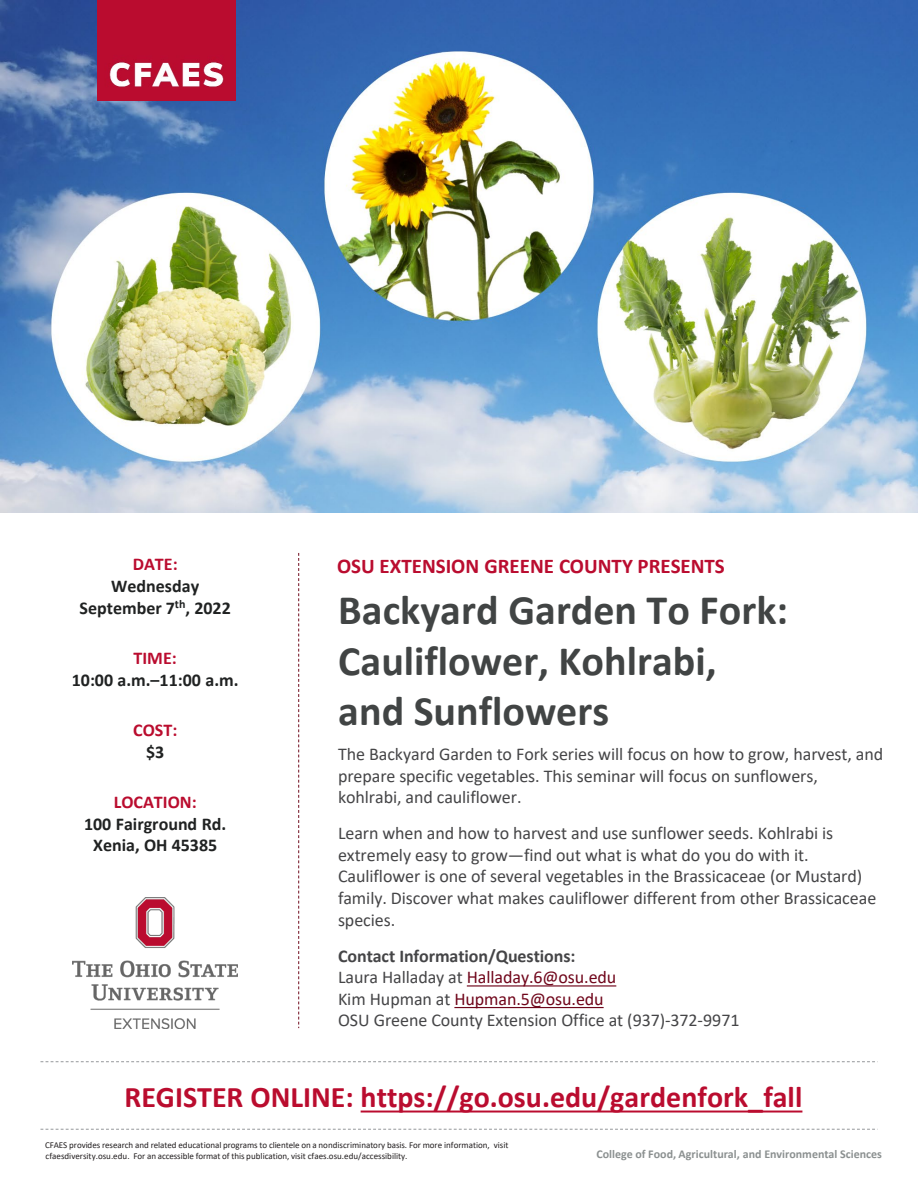
<style>
.page{position:relative;width:918px;height:1188px;background:#fff}
.page>*{position:absolute;margin:0;border:0;box-sizing:border-box;transform-origin:0 0}
.t1{font:700 42px/50.4px "Calibri";color:#414444}
.t2{font:700 30px "Calibri";color:#ba0c2f}
.t3{font:700 21px "Calibri";color:#ba0c2f}
.t4{font:18px/21.6px "Calibri";letter-spacing:-.005em;color:#454547}
.t5{font:700 18px "Calibri";color:#202222}
.t6{font:18px "Calibri";letter-spacing:-.005em;color:#70061b}
.t7{font:700 18px "Calibri";letter-spacing:-.005em;color:#454547}
.t8{font:700 18px "Calibri";color:#ba0c2e}
.t9{font:700 18px "Calibri";color:#ba0c2f}
.t10{font:700 12px "Calibri";color:#8b9090}
.t11{font:9px/11.2px "Calibri";letter-spacing:-.005em;color:#231f20}
.s1{color:#454547}
.s2{color:#ba0c2e}
</style>
<div class="page">
<svg style="left:467px;top:985px;width:149px;height:2px"></svg>
<svg style="left:454px;top:1007px;width:150px;height:1px"></svg>
<svg style="left:361px;top:1111px;width:441px;height:2px"></svg>
<svg style="left:40px;top:1061px;width:838px;height:1px"></svg>
<svg style="left:40px;top:1129px;width:838px;height:1px"></svg>
<img style="left:73px;top:898px;width:165px;height:130px">
<svg style="left:298px;top:553px;width:1px;height:475px"></svg>
<img style="left:0;top:0;width:918px;height:513px">
<img style="left:98px;top:0;width:137px;height:100px">
<p class="t9" style="left:133px;top:552px;width:46px">DATE:</p>
<p class="t5" style="left:111px;top:573px;width:90px">Wednesday</p>
<p class="t5" style="left:80px;top:595px;width:153px">September 7<sup>th</sup>, 2022</p>
<p class="t9" style="left:134px;top:645px;width:45px">TIME:</p>
<p class="t5" style="left:72px;top:667px;width:168px">10:00 a.m.–11:00 a.m.</p>
<p class="t8" style="left:133px;top:717px;width:46px">COST:</p>
<p class="t5" style="left:146px;top:739px;width:20px">$3</p>
<p class="t8" style="left:114px;top:789px;width:84px">LOCATION:</p>
<p class="t5" style="left:84px;top:811px;width:144px">100 Fairground Rd.</p>
<p class="t5" style="left:93px;top:832px;width:126px">Xenia, OH 45385</p>
<p class="t3" style="left:337px;top:551px;width:389px">OSU EXTENSION GREENE COUNTY PRESENTS</p>
<h2 class="t1" style="left:338px;top:585px;width:451px">Backyard Garden To Fork:<br>Cauliflower, Kohlrabi, and Sunflowers</h2>
<p class="t4" style="left:338px;top:743px;width:547px">The Backyard Garden to Fork series will focus on how to grow, harvest, and prepare specific vegetables. This seminar will focus on sunflowers, kohlrabi, and cauliflower.</p>
<p class="t4" style="left:338px;top:822px;width:540px">Learn when and how to harvest and use sunflower seeds. Kohlrabi is extremely easy to grow—find out what is what do you do with it.<br>Cauliflower is one of several vegetables in the Brassicaceae (or Mustard) family. Discover what makes cauliflower different from other Brassicaceae species.</p>
<p class="t7" style="left:338px;top:943px;width:239px">Contact Information/Questions:</p>
<p class="t6" style="left:338px;top:965px;width:280px"><span class="s1">Laura Halladay at</span> Halladay.6@osu.edu</p>
<p class="t6" style="left:338px;top:986px;width:267px"><span class="s1">Kim Hupman at</span> Hupman.5@osu.edu</p>
<p class="t4" style="left:338px;top:1009px;width:403px">OSU Greene County Extension Office at (937)-372-9971</p>
<p class="t2" style="left:125px;top:1076px;width:679px"><span class="s2">REGISTER ONLINE:</span> https://go.osu.edu/gardenfork_fall</p>
<p class="t11" style="left:45px;top:1139px;width:465px">CFAES provides research and related educational programs to clientele on a nondiscriminatory basis. For more information, visit cfaesdiversity.osu.edu. For an accessible format of this publication, visit cfaes.osu.edu/accessibility.</p>
<p class="t10" style="left:597px;top:1146px;width:287px">College of Food, Agricultural, and Environmental Sciences</p>
</div>
